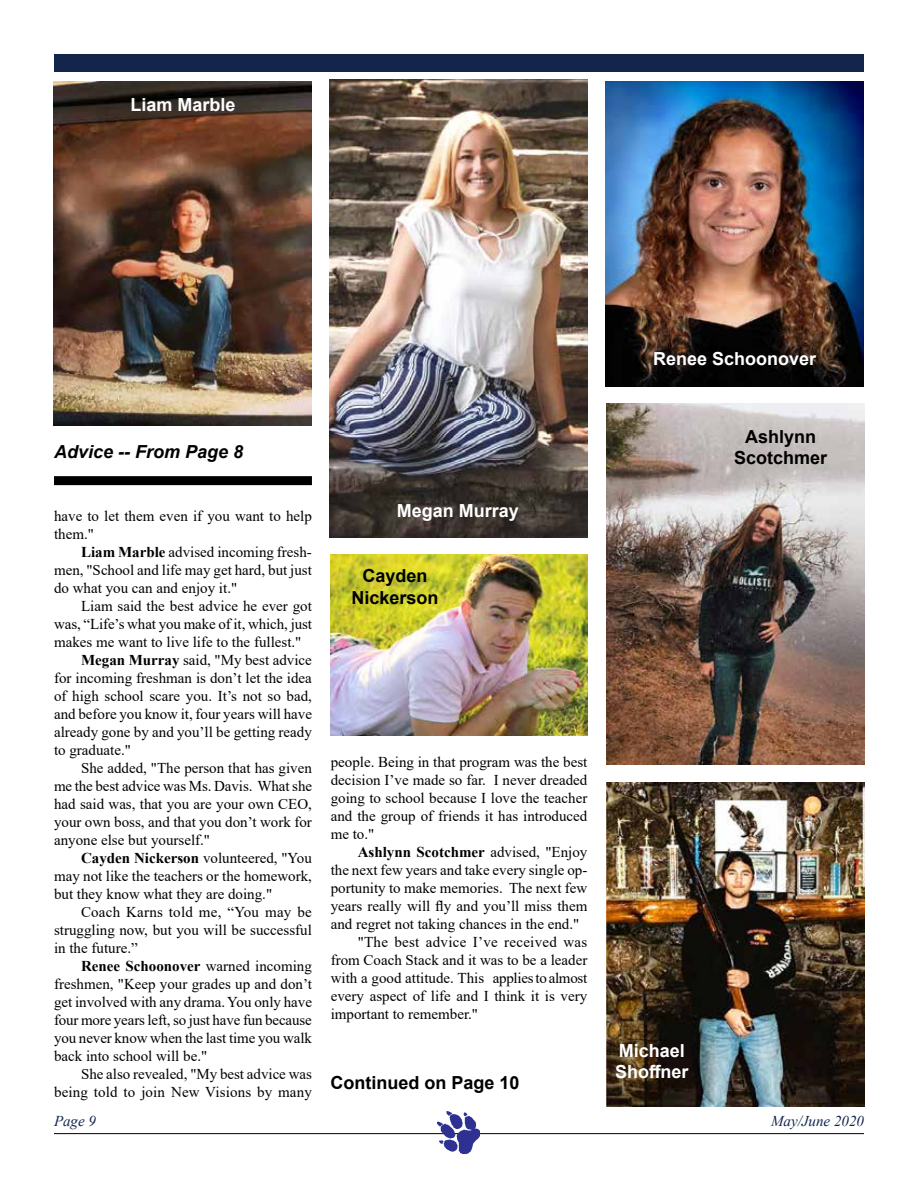
<style>
.page{position:relative;width:918px;height:1188px;background:#fff}
.page>*{position:absolute;margin:0;border:0;box-sizing:border-box;transform-origin:0 0}
.t1{font:700 18px/21.6px "Arial";color:#fff}
.t2{font:700 18px/21.6px "Arial";color:#000;text-align:center}
.t3{font:italic 700 18px "Arial";color:#000}
.t4{font:15px/18px "Times New Roman";color:#000;text-align:justify}
.t5{font:700 15px "Times New Roman";color:#000}
.t6{font:15px "Times New Roman";letter-spacing:.02em;color:#000}
.t7{font:italic 15px "Times New Roman";color:#13254b}
.s1{font-weight:700}
.s2{font-weight:400}
</style>
<div class="page">
<div style="left:54px;top:54px;width:810px;height:18px;background:#13254b"></div>
<hr style="left:54px;top:1133px;width:810px;height:1px;background:#000">
<img style="left:437px;top:1112px;width:43px;height:42px">
<img style="left:606px;top:403px;width:258px;height:362px">
<div style="left:54px;top:476px;width:258px;height:9px;background:#000"></div>
<img style="left:54px;top:81px;width:258px;height:344px">
<img style="left:329px;top:80px;width:258px;height:458px">
<img style="left:331px;top:554px;width:257px;height:181px">
<img style="left:606px;top:783px;width:258px;height:324px">
<img style="left:606px;top:81px;width:258px;height:305px">
<p class="t1" style="left:130px;top:95px;width:107px">Liam Marble</p>
<p class="t3" style="left:54px;top:440px;width:191px">Advice -- From Page 8</p>
<p class="t1" style="left:397px;top:500px;width:124px">Megan Murray</p>
<p class="t4" style="left:54px;top:506px;width:259px">have to let them even if you want to help them."</p>
<p class="t4" style="left:54px;top:542px;width:259px;text-indent:27px"><span class="s1">Liam Marble</span> advised incoming fresh&shy;men, "School and life may get hard, but just do what you can and enjoy it."</p>
<p class="t4" style="left:81px;top:596px;width:232px">Liam said the best advice he ever got</p>
<p class="t4" style="left:54px;top:614px;width:260px">was, “Life’s what you make of it, which, just</p>
<p class="t4" style="left:54px;top:632px;width:249px">makes me want to live life to the fullest."</p>
<p class="t4" style="left:81px;top:650px;width:232px"><span class="s1">Megan Murray</span> said, "My best advice</p>
<p class="t4" style="left:54px;top:668px;width:259px">for incoming freshman is don’t let the idea</p>
<p class="t4" style="left:54px;top:686px;width:260px">of high school scare you. It’s not so bad,</p>
<p class="t4" style="left:54px;top:704px;width:260px">and before you know it, four years will have</p>
<p class="t4" style="left:54px;top:722px;width:259px">already gone by and you’ll be getting ready</p>
<p class="t4" style="left:54px;top:740px;width:78px">to graduate."</p>
<p class="t4" style="left:81px;top:758px;width:232px">She added, "The person that has given</p>
<p class="t4" style="left:54px;top:776px;width:260px">me the best advice was Ms. Davis. What she</p>
<p class="t4" style="left:54px;top:794px;width:259px">had said was, that you are your own CEO,</p>
<p class="t4" style="left:54px;top:812px;width:259px">your own boss, and that you don’t work for</p>
<p class="t4" style="left:54px;top:830px;width:158px">anyone else but yourself."</p>
<p class="t4" style="left:81px;top:848px;width:232px"><span class="s1">Cayden Nickerson</span> volunteered, "You</p>
<p class="t4" style="left:54px;top:866px;width:259px">may not like the teachers or the homework,</p>
<p class="t4" style="left:54px;top:884px;width:220px">but they know what they are doing."</p>
<p class="t4" style="left:81px;top:902px;width:232px">Coach Karns told me, “You may be</p>
<p class="t4" style="left:54px;top:920px;width:259px">struggling now, but you will be successful</p>
<p class="t4" style="left:54px;top:938px;width:85px">in the future.”</p>
<p class="t5" style="left:81px;top:955px;width:232px">Renee Schoonover <span class="s2">warned incoming</span></p>
<p class="t4" style="left:54px;top:974px;width:259px">freshmen, "Keep your grades up and don’t</p>
<p class="t4" style="left:54px;top:992px;width:259px">get involved with any drama. You only have</p>
<p class="t4" style="left:54px;top:1010px;width:259px">four more years left, so just have fun because</p>
<p class="t4" style="left:54px;top:1028px;width:259px">you never know when the last time you walk</p>
<p class="t4" style="left:54px;top:1046px;width:155px">back into school will be."</p>
<p class="t4" style="left:81px;top:1064px;width:233px">She also revealed, "My best advice was</p>
<p class="t2" style="left:351px;top:565px;width:89px">Cayden<br>Nickerson</p>
<p class="t4" style="left:331px;top:753px;width:258px">people. Being in that program was the best decision I’ve made so far. I never dreaded going to school because I love the teacher and the group of friends it has introduced me to."</p>
<p class="t5" style="left:358px;top:842px;width:231px">Ashlynn Scotchmer <span class="s2">advised, "Enjoy</span></p>
<p class="t4" style="left:331px;top:861px;width:258px">the next few years and take every single op-</p>
<p class="t4" style="left:331px;top:879px;width:258px">portunity to make memories. The next few</p>
<p class="t4" style="left:331px;top:897px;width:258px">years really will fly and you’ll miss them</p>
<p class="t4" style="left:331px;top:915px;width:250px">and regret not taking chances in the end."</p>
<p class="t6" style="left:358px;top:932px;width:231px">"The best advice I’ve received was</p>
<p class="t4" style="left:331px;top:951px;width:258px">from Coach Stack and it was to be a leader</p>
<p class="t4" style="left:331px;top:969px;width:258px">with a good attitude. This applies to almost</p>
<p class="t4" style="left:331px;top:987px;width:258px">every aspect of life and I think it is very</p>
<p class="t4" style="left:331px;top:1005px;width:149px">important to remember."</p>
<p class="t4" style="left:54px;top:1082px;width:467px">being told to join New Visions by many <sup>Continued</sup> <sup>on</sup> <sup>Page</sup> <sup>10</sup></p>
<p class="t1" style="left:653px;top:348px;width:165px">Renee Schoonover</p>
<p class="t2" style="left:734px;top:426px;width:95px">Ashlynn<br>Scotchmer</p>
<p class="t1" style="left:615px;top:1040px;width:75px">Michael<br>Shoffner</p>
<p class="t7" style="left:54px;top:1111px;width:44px">Page 9</p>
<p class="t7" style="left:771px;top:1111px;width:94px">May/June 2020</p>
</div>
